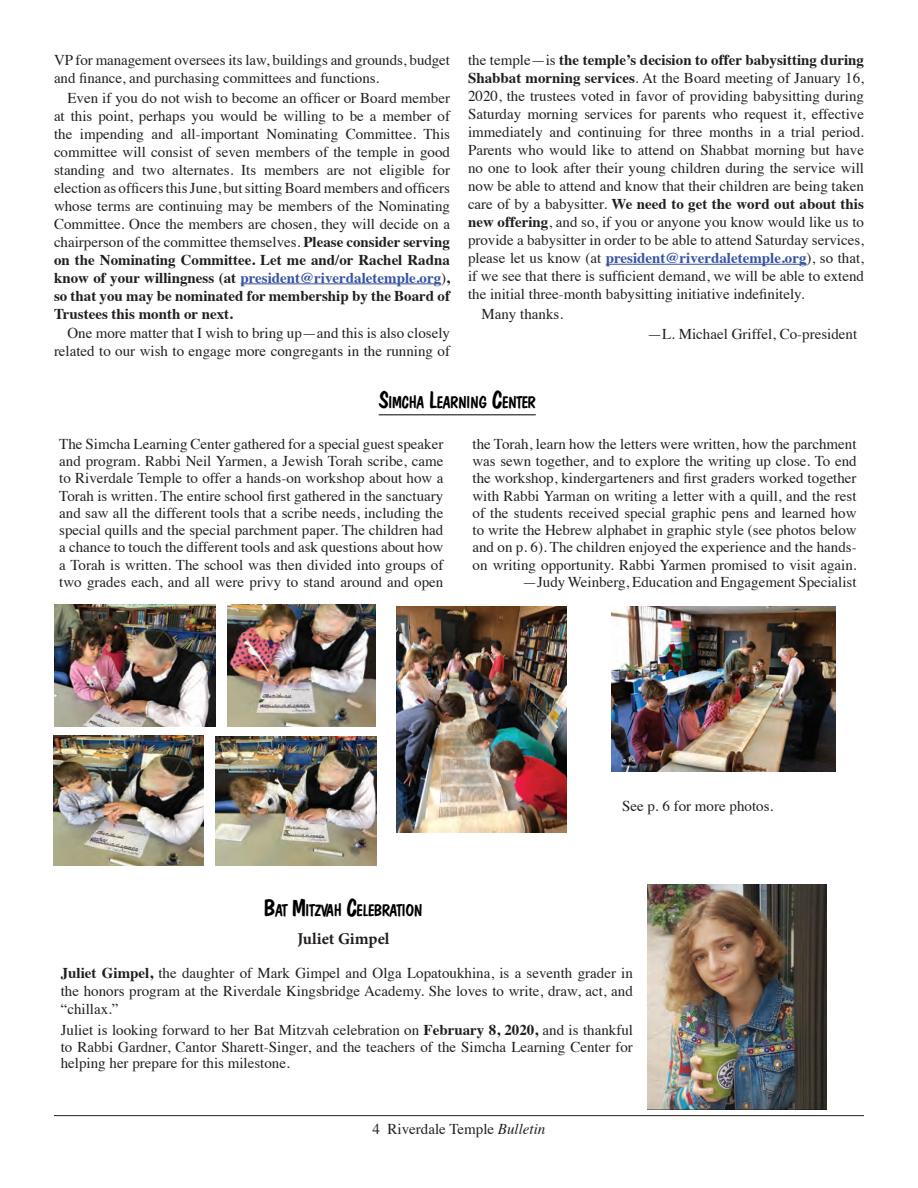
<style>
.page{position:relative;width:918px;height:1188px;background:#fff}
.page>*{position:absolute;margin:0;border:0;box-sizing:border-box;transform-origin:0 0}
.t1{font:16.8px "Dom Casual ATT";color:#000}
.t2{font:700 16.5px "Minion Pro";color:#231f20}
.t3{font:15px/18px "Times";color:#231f20;text-align:justify}
.s1{font-weight:700}
.s2{font-weight:700;color:#3853a3}
.s3{font-size:24px}
.s4{font-style:italic}
</style>
<div class="page">
<hr style="left:54px;top:1115px;width:810px;height:1px;background:#231f20">
<hr style="left:241px;top:283px;width:200px;height:1px;background:#3853a3">
<hr style="left:606px;top:264px;width:201px;height:1px;background:#3853a3">
<hr style="left:379px;top:414px;width:157px;height:1px;background:#000">
<img style="left:228px;top:605px;width:148px;height:122px">
<img style="left:396px;top:606px;width:170px;height:227px">
<img style="left:54px;top:736px;width:150px;height:130px">
<img style="left:215px;top:737px;width:162px;height:129px">
<img style="left:55px;top:605px;width:160px;height:122px">
<img style="left:611px;top:606px;width:225px;height:165px">
<img style="left:648px;top:885px;width:178px;height:224px">
<p class="t3" style="left:54px;top:50px;width:398px">VP for management oversees its law, buildings and grounds, budget and finance, and purchasing committees and functions.</p>
<p class="t3" style="left:54px;top:88px;width:398px;text-indent:14px">Even if you do not wish to become an officer or Board member at this point, perhaps you would be willing to be a member of the impending and all-important Nominating Committee. This committee will consist of seven members of the temple in good standing and two alternates. Its members are not eligible for election as officers this June, but sitting Board members and officers whose terms are continuing may be members of the Nominating Committee. Once the members are chosen, they will decide on a chairperson of the committee themselves. <span class="s1">Please consider serving on the Nominating Committee. Let me and/or Rachel Radna know of your willingness (at</span> <span class="s2">president@riverdaletemple.org</span>)<span class="s1">, so that you may be nominated for membership by the Board of Trustees this month or next.</span></p>
<p class="t3" style="left:54px;top:323px;width:398px;text-align:right">One more matter that I wish to bring up—and this is also closely related to our wish to engage more congregants in the running of</p>
<p class="t3" style="left:468px;top:50px;width:398px">the temple—is <span class="s1">the temple’s decision to offer babysitting during Shabbat morning services</span>. At the Board meeting of January 16, 2020, the trustees voted in favor of providing babysitting during Saturday morning services for parents who request it, effective immediately and continuing for three months in a trial period.<br>Parents who would like to attend on Shabbat morning but have no one to look after their young children during the service will now be able to attend and know that their children are being taken care of by a babysitter. <span class="s1">We need to get the word out about this new offering</span>, and so, if you or anyone you know would like us to provide a babysitter in order to be able to attend Saturday services, please let us know (at <span class="s2">president@riverdaletemple.org</span>), so that, if we see that there is sufficient demand, we will be able to extend the initial three-month babysitting initiative indefinitely.</p>
<p class="t3" style="left:482px;top:304px;width:83px">Many thanks.</p>
<p class="t3" style="left:647px;top:323px;width:212px">—L. Michael Griffel, Co-president</p>
<p class="t1" style="left:379px;top:393px;width:159px"><span class="s3">S</span>IMCHA <span class="s3">L</span>EARNING <span class="s3">C</span>ENTER</p>
<p class="t3" style="left:59px;top:434px;width:386px;line-height:17.2px">The Simcha Learning Center gathered for a special guest speaker and program. Rabbi Neil Yarmen, a Jewish Torah scribe, came to Riverdale Temple to offer a hands-on workshop about how a Torah is written. The entire school first gathered in the sanctuary and saw all the different tools that a scribe needs, including the special quills and the special parchment paper. The children had a chance to touch the different tools and ask questions about how a Torah is written. The school was then divided into groups of two grades each, and all were privy to stand around and open</p>
<p class="t3" style="left:472px;top:434px;width:386px;line-height:17.2px;text-align:right">the Torah, learn how the letters were written, how the parchment was sewn together, and to explore the writing up close. To end the workshop, kindergarteners and first graders worked together with Rabbi Yarman on writing a letter with a quill, and the rest of the students received special graphic pens and learned how to write the Hebrew alphabet in graphic style (see photos below and on p. 6). The children enjoyed the experience and the hands&shy;on writing opportunity. Rabbi Yarmen promised to visit again. —Judy Weinberg, Education and Engagement Specialist</p>
<p class="t1" style="left:264px;top:900px;width:160px"><span class="s3">B</span>AT <span class="s3">M</span>ITZVAH <span class="s3">C</span>ELEBRATION</p>
<p class="t2" style="left:297px;top:927px;width:94px">Juliet Gimpel</p>
<p class="t3" style="left:622px;top:795px;width:153px">See p. 6 for more photos.</p>
<p class="t3" style="left:61px;top:962px;width:574px"><span class="s1">Juliet Gimpel,</span> the daughter of Mark Gimpel and Olga Lopatoukhina, is a seventh grader in the honors program at the Riverdale Kingsbridge Academy. She loves to write, draw, act, and “chillax.”</p>
<p class="t3" style="left:61px;top:1021px;width:574px;line-height:16.5px">Juliet is looking forward to her Bat Mitzvah celebration on <span class="s1">February 8, 2020,</span> and is thankful to Rabbi Gardner, Cantor Sharett-Singer, and the teachers of the Simcha Learning Center for helping her prepare for this milestone.</p>
<p class="t3" style="left:373px;top:1119px;width:174px">4 Riverdale Temple <span class="s4">Bulletin</span></p>
</div>
